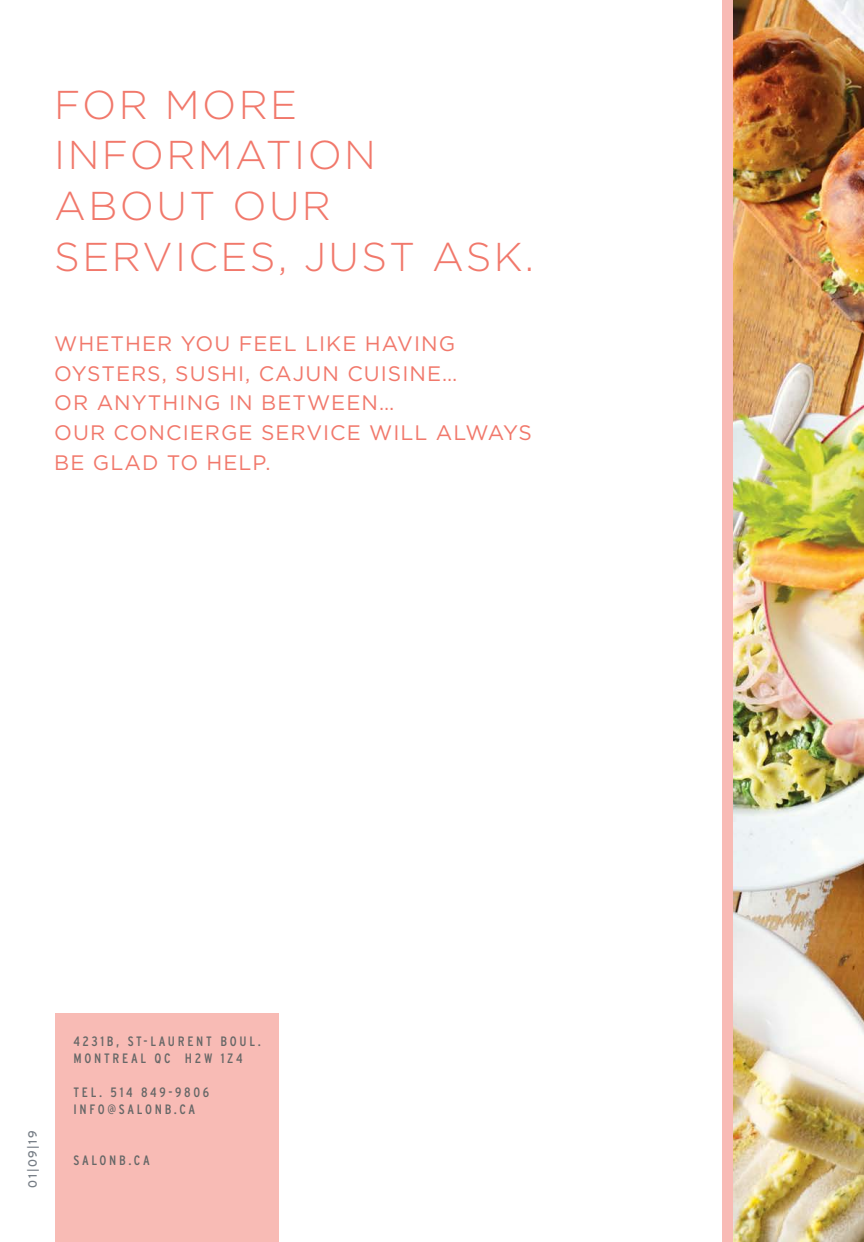
<style>
.page{position:relative;width:864px;height:1242px;background:#fff}
.page>*{position:absolute;margin:0;border:0;box-sizing:border-box;transform-origin:0 0}
.t1{font:300 40.2px/50.7px "Gotham";letter-spacing:.06em;color:#f1786b}
.t2{font:21px/29.7px "Gotham";letter-spacing:.05em;color:#f1786b}
.t3{font:condensed 13.65px/17px "Interstate";letter-spacing:.2em;color:#666767}
.t4{font:12px "Interstate";color:#767d85}
</style>
<div class="page">
<div style="left:55px;top:1014px;width:224px;height:228px;background:#f8bbb5"></div>
<div style="left:723px;top:0;width:141px;height:1242px;background:#f8bbb5"></div>
<img style="left:733px;top:0;width:131px;height:1242px">
<h1 class="t1" style="left:54px;top:78px;width:481px">FOR MORE<br>INFORMATION<br>ABOUT OUR<br>SERVICES, JUST ASK.</h1>
<p class="t2" style="left:54px;top:328px;width:479px">WHETHER YOU FEEL LIKE HAVING<br>OYSTERS, SUSHI, CAJUN CUISINE…<br>OR ANYTHING IN BETWEEN…<br>OUR CONCIERGE SERVICE WILL ALWAYS<br>BE GLAD TO HELP.</p>
<p class="t4" style="left:25px;top:1188px;width:59px;rotate:-90deg">01|09|19</p>
<p class="t3" style="left:73px;top:1032px;width:189px">4231B, ST-LAURENT BOUL.<br>MONTREAL QC H2W 1Z4</p>
<p class="t3" style="left:73px;top:1083px;width:137px">TEL. 514 849-9806<br>INFO@SALONB.CA</p>
<p class="t3" style="left:73px;top:1151px;width:78px">SALONB.CA</p>
</div>
